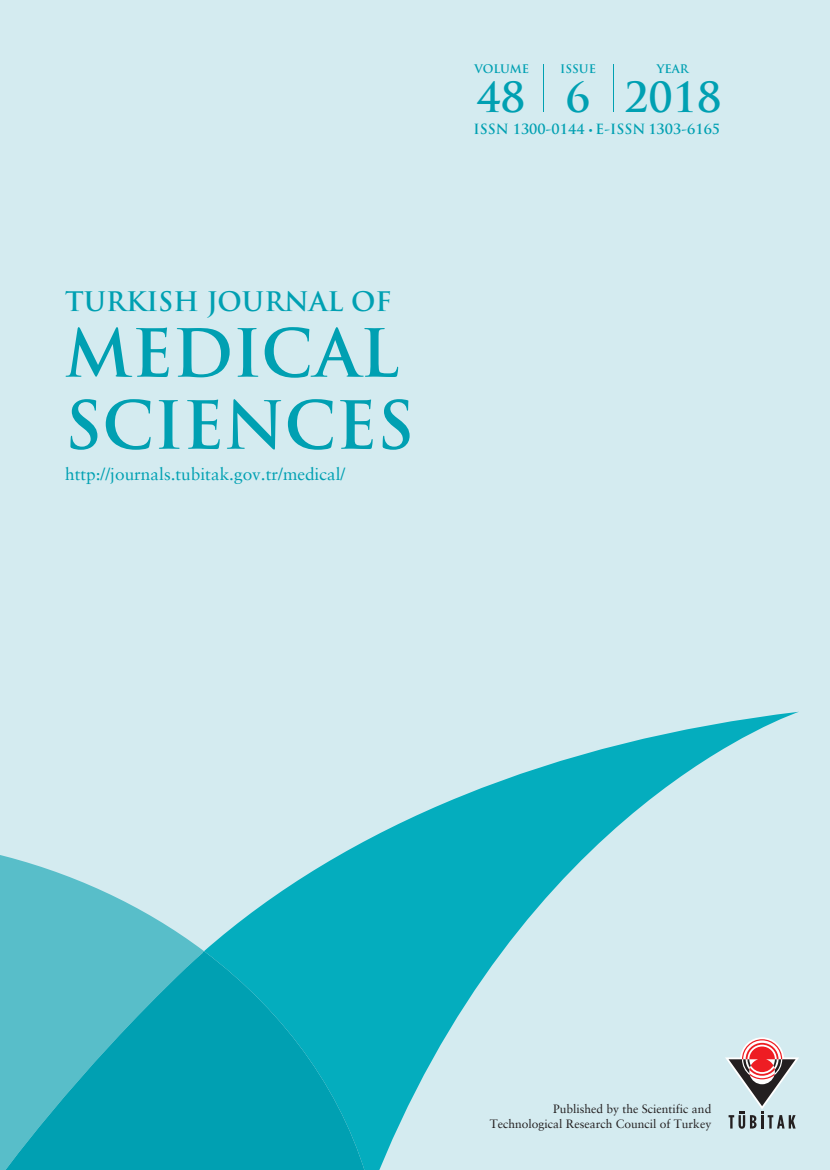
<style>
.page{position:relative;width:830px;height:1170px;background:#fff}
.page>*{position:absolute;margin:0;border:0;box-sizing:border-box;transform-origin:0 0}
.t1{font:700 64.5px/72px "Trajan Pro";color:#00a0b2}
.t2{font:700 40.5px "Trajan Pro";color:#00a0b2}
.t3{font:700 26.25px "Trajan Pro";color:#00a0b2}
.t4{font:17.25px "Sabon Greek";color:#00a0b2}
.t5{font:700 13.65px "Trajan Pro";color:#00a0b2}
.t6{font:12px/14.4px "Sabon Greek";color:#231f20;text-align:right}
.t7{font:700 11.55px "Trajan Pro";color:#00a0b2}
.s1{font-family:"Myriad Pro";font-weight:400}
</style>
<div class="page">
<div style="left:0;top:0;width:829px;height:1169px;background:#d4ebf0"></div>
<svg style="left:204px;top:711px;width:594px;height:458px"></svg>
<svg style="left:0;top:855px;width:204px;height:96px;fill:#58bec9"></svg>
<svg style="left:0;top:951px;width:370px;height:218px;fill:#00a0b2"></svg>
<hr style="left:542px;top:64px;width:1px;height:48px;background:#00a0b2">
<hr style="left:613px;top:64px;width:1px;height:48px;background:#00a0b2">
<svg style="left:724px;top:1037px;width:74px;height:91px"></svg>
<h3 class="t3" style="left:65px;top:285px;width:328px">TURKISH JOURNAL OF</h3>
<h1 class="t1" style="left:65px;top:318px;width:351px">MEDICAL<br>SCIENCES</h1>
<h3 class="t4" style="left:65px;top:464px;width:281px">http://journals.tubitak.gov.tr/medical/</h3>
<p class="t7" style="left:474px;top:62px;width:56px">VOLUME</p>
<h2 class="t2" style="left:476px;top:72px;width:50px">48</h2>
<h2 class="t2" style="left:623px;top:72px;width:99px">2018</h2>
<p class="t7" style="left:560px;top:62px;width:37px">ISSUE</p>
<p class="t7" style="left:656px;top:62px;width:33px">YEAR</p>
<h2 class="t2" style="left:565px;top:72px;width:26px">6</h2>
<p class="t5" style="left:473px;top:120px;width:248px">ISSN 1300-0144 <span class="s1">•</span> E-ISSN 1303-6165</p>
<p class="t6" style="left:489px;top:1102px;width:223px">Published by the Scientific and<br>Technological Research Council of Turkey</p>
</div>
